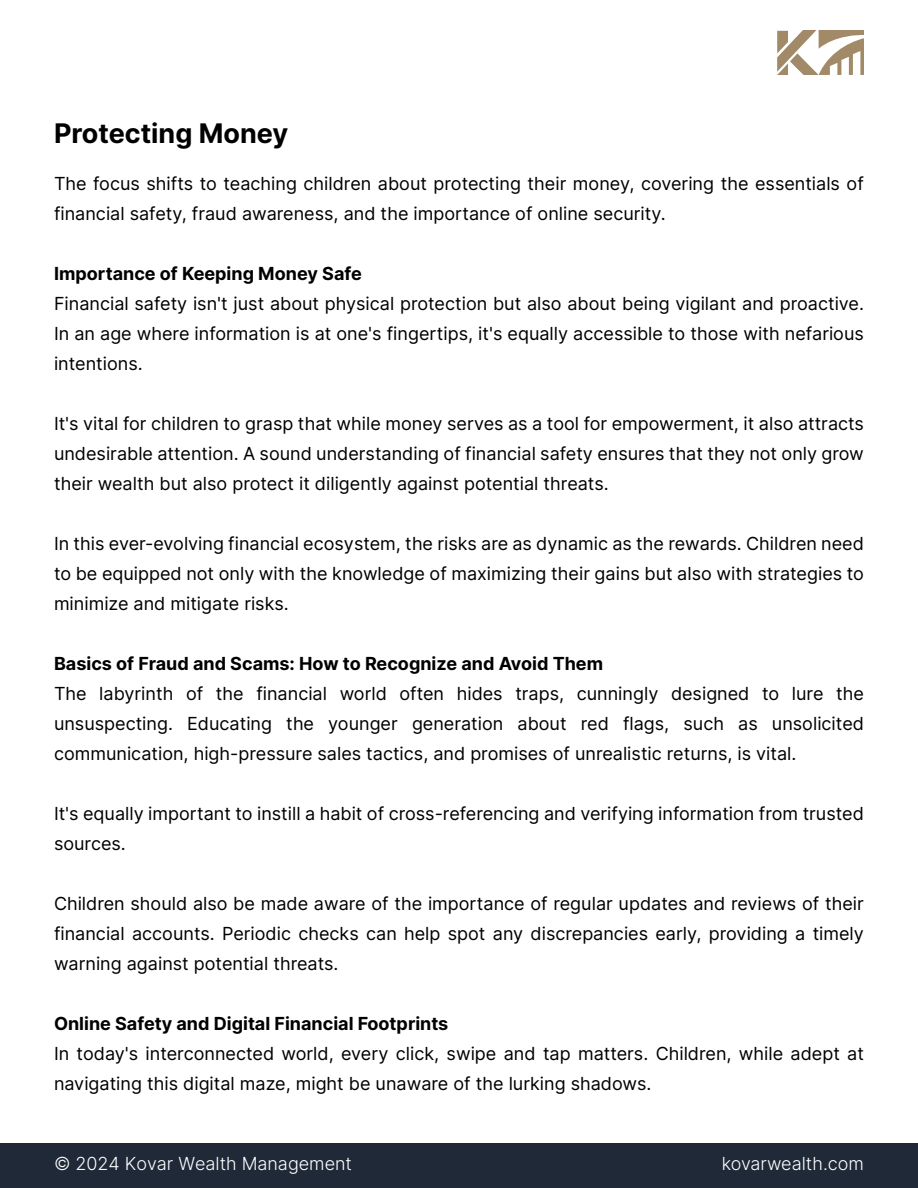
<style>
.page{position:relative;width:918px;height:1188px;background:#fff}
.page>*{position:absolute;margin:0;border:0;box-sizing:border-box;transform-origin:0 0}
.t1{font:700 27px "Inter";color:#000}
.t2{font:18px/30px "Inter";color:#000;text-align:justify}
.t3{font:700 18px "Inter";color:#000}
.t4{font:300 18px "Inter";color:#fff}
</style>
<div class="page">
<div style="left:0;top:1143px;width:918px;height:45px;background:#1f2937"></div>
<svg style="left:777px;top:30px;width:87px;height:45px"></svg>
<h1 class="t1" style="left:54px;top:113px;width:236px">Protecting Money</h1>
<p class="t2" style="left:54px;top:168px;width:811px">The focus shifts to teaching children about protecting their money, covering the essentials of financial safety, fraud awareness, and the importance of online security.</p>
<p class="t3" style="left:54px;top:261px;width:309px">Importance of Keeping Money Safe</p>
<p class="t2" style="left:54px;top:288px;width:812px">Financial safety isn't just about physical protection but also about being vigilant and proactive.<br>In an age where information is at one's fingertips, it's equally accessible to those with nefarious intentions.</p>
<p class="t2" style="left:54px;top:408px;width:811px">It's vital for children to grasp that while money serves as a tool for empowerment, it also attracts undesirable attention. A sound understanding of financial safety ensures that they not only grow their wealth but also protect it diligently against potential threats.</p>
<p class="t2" style="left:54px;top:528px;width:812px">In this ever-evolving financial ecosystem, the risks are as dynamic as the rewards. Children need to be equipped not only with the knowledge of maximizing their gains but also with strategies to minimize and mitigate risks.</p>
<p class="t3" style="left:54px;top:651px;width:551px">Basics of Fraud and Scams: How to Recognize and Avoid Them</p>
<p class="t2" style="left:54px;top:678px;width:812px">The labyrinth of the financial world often hides traps, cunningly designed to lure the unsuspecting. Educating the younger generation about red flags, such as unsolicited communication, high-pressure sales tactics, and promises of unrealistic returns, is vital.</p>
<p class="t2" style="left:54px;top:798px;width:811px">It's equally important to instill a habit of cross-referencing and verifying information from trusted sources.</p>
<p class="t2" style="left:54px;top:888px;width:811px">Children should also be made aware of the importance of regular updates and reviews of their financial accounts. Periodic checks can help spot any discrepancies early, providing a timely warning against potential threats.</p>
<p class="t3" style="left:54px;top:1011px;width:396px">Online Safety and Digital Financial Footprints</p>
<p class="t2" style="left:54px;top:1038px;width:811px">In today's interconnected world, every click, swipe and tap matters. Children, while adept at navigating this digital maze, might be unaware of the lurking shadows.</p>
<p class="t4" style="left:54px;top:1151px;width:300px">© 2024 Kovar Wealth Management</p>
<p class="t4" style="left:722px;top:1151px;width:144px">kovarwealth.com</p>
</div>
